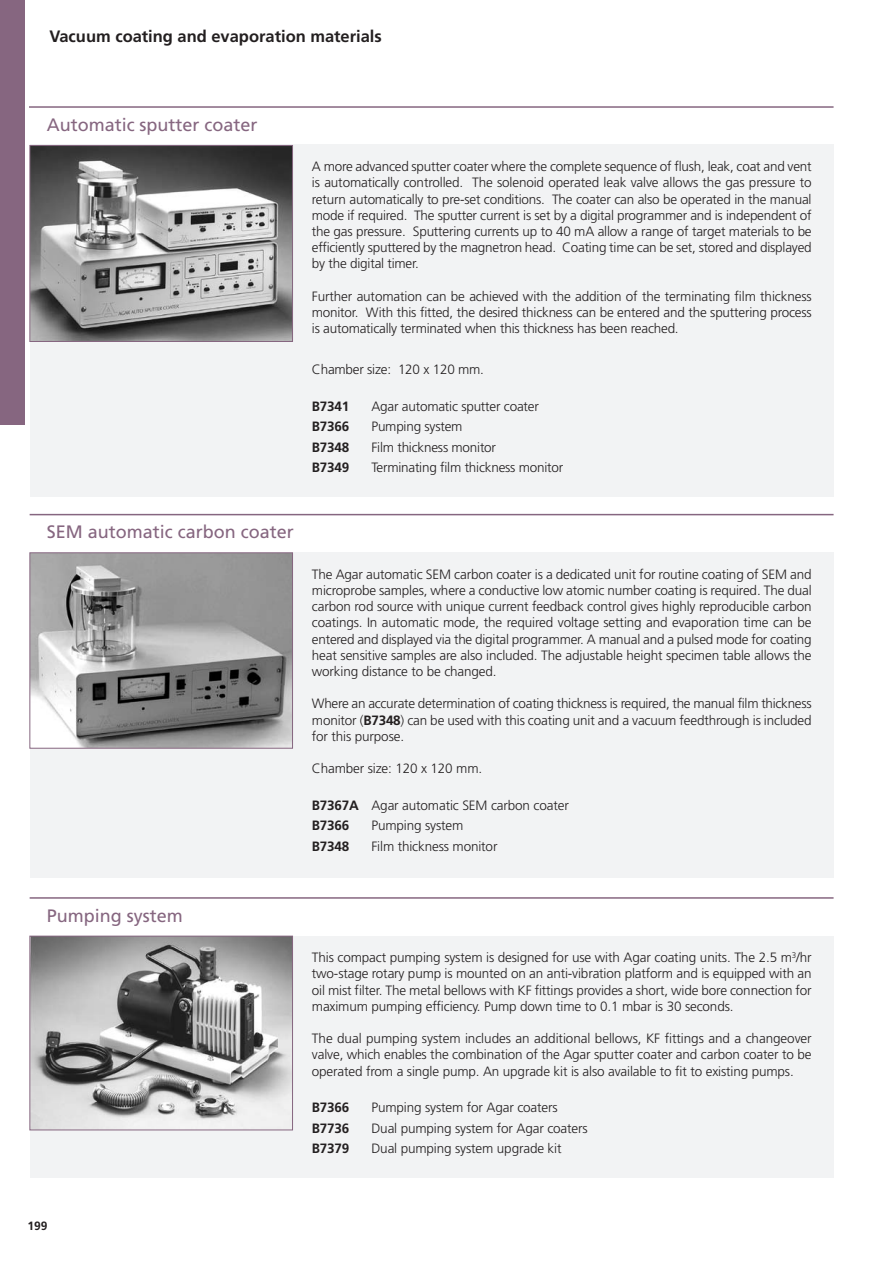
<style>
.page{position:relative;width:893px;height:1263px;background:#fff}
.page>*{position:absolute;margin:0;border:0;box-sizing:border-box;transform-origin:0 0}
.t1{font:18px "Frutiger";color:#866680}
.t2{font:700 16.5px "Frutiger";color:#231f20}
.t3{font:300 13.5px/16.2px "Frutiger";letter-spacing:-.01em;color:#231f20;text-align:justify}
.t4{font:700 13.5px "Frutiger";letter-spacing:-.015em;color:#231f20}
.t5{font:700 12px "Frutiger";color:#231f20}
.s1{font-weight:700}
</style>
<div class="page">
<div style="left:0;top:0;width:25px;height:425px;background:#866680"></div>
<hr style="left:29px;top:106px;width:804px;height:2px;background:#866680">
<div style="left:30px;top:145px;width:803px;height:352px;background:#f2f3f4"></div>
<img style="left:32px;top:147px;width:259px;height:193px">
<div style="left:30px;top:145px;width:263px;height:197px;border:1px solid #866680"></div>
<hr style="left:30px;top:514px;width:803px;height:1px;background:#866680">
<div style="left:30px;top:552px;width:803px;height:326px;background:#f2f3f4"></div>
<img style="left:32px;top:554px;width:259px;height:192px">
<div style="left:30px;top:552px;width:263px;height:196px;border:1px solid #866680"></div>
<hr style="left:30px;top:897px;width:803px;height:1px;background:#866680">
<div style="left:30px;top:935px;width:803px;height:242px;background:#f2f3f4"></div>
<img style="left:32px;top:938px;width:259px;height:190px">
<div style="left:30px;top:936px;width:263px;height:194px;border:1px solid #866680"></div>
<p class="t2" style="left:49px;top:30px;width:334px">Vacuum coating and evaporation materials</p>
<h1 class="t1" style="left:47px;top:117px;width:212px">Automatic sputter coater</h1>
<p class="t3" style="left:312px;top:159px;width:501px">A more advanced sputter coater where the complete sequence of flush, leak, coat and vent is automatically controlled. The solenoid operated leak valve allows the gas pressure to return automatically to pre-set conditions. The coater can also be operated in the manual mode if required. The sputter current is set by a digital programmer and is independent of the gas pressure. Sputtering currents up to 40 mA allow a range of target materials to be efficiently sputtered by the magnetron head. Coating time can be set, stored and displayed by the digital timer.</p>
<p class="t3" style="left:312px;top:289px;width:501px">Further automation can be achieved with the addition of the terminating film thickness monitor. With this fitted, the desired thickness can be entered and the sputtering process is automatically terminated when this thickness has been reached.</p>
<p class="t3" style="left:312px;top:362px;width:174px">Chamber size: 120 x 120 mm.</p>
<p class="t4" style="left:312px;top:401px;width:39px">B7341</p>
<p class="t3" style="left:371px;top:399px;width:169px">Agar automatic sputter coater</p>
<p class="t4" style="left:312px;top:421px;width:39px">B7366</p>
<p class="t3" style="left:371px;top:419px;width:93px">Pumping system</p>
<p class="t4" style="left:312px;top:441px;width:39px">B7348</p>
<p class="t3" style="left:371px;top:440px;width:126px">Film thickness monitor</p>
<p class="t4" style="left:312px;top:462px;width:39px">B7349</p>
<p class="t3" style="left:371px;top:460px;width:193px">Terminating film thickness monitor</p>
<h1 class="t1" style="left:47px;top:525px;width:248px">SEM automatic carbon coater</h1>
<p class="t3" style="left:312px;top:567px;width:501px">The Agar automatic SEM carbon coater is a dedicated unit for routine coating of SEM and microprobe samples, where a conductive low atomic number coating is required. The dual carbon rod source with unique current feedback control gives highly reproducible carbon coatings. In automatic mode, the required voltage setting and evaporation time can be entered and displayed via the digital programmer. A manual and a pulsed mode for coating heat sensitive samples are also included. The adjustable height specimen table allows the working distance to be changed.</p>
<p class="t3" style="left:312px;top:696px;width:501px">Where an accurate determination of coating thickness is required, the manual film thickness monitor (<span class="s1">B7348</span>) can be used with this coating unit and a vacuum feedthrough is included for this purpose.</p>
<p class="t3" style="left:312px;top:761px;width:172px">Chamber size: 120 x 120 mm.</p>
<p class="t3" style="left:312px;top:796px;width:258px;line-height:20.4px"><span class="s1">B7367A</span> Agar automatic SEM carbon coater<br><span class="s1">B7366</span></p>
<p class="t3" style="left:371px;top:818px;width:93px">Pumping system</p>
<p class="t4" style="left:312px;top:840px;width:39px">B7348</p>
<p class="t3" style="left:371px;top:839px;width:128px">Film thickness monitor</p>
<h1 class="t1" style="left:47px;top:908px;width:137px">Pumping system</h1>
<p class="t3" style="left:312px;top:950px;width:501px">This compact pumping system is designed for use with Agar coating units. The 2.5 m<sup>3</sup>/hr two-stage rotary pump is mounted on an anti-vibration platform and is equipped with an oil mist filter. The metal bellows with KF fittings provides a short, wide bore connection for maximum pumping efficiency. Pump down time to 0.1 mbar is 30 seconds.</p>
<p class="t3" style="left:312px;top:1031px;width:501px">The dual pumping system includes an additional bellows, KF fittings and a changeover valve, which enables the combination of the Agar sputter coater and carbon coater to be operated from a single pump. An upgrade kit is also available to fit to existing pumps.</p>
<p class="t4" style="left:312px;top:1102px;width:39px">B7366</p>
<p class="t3" style="left:371px;top:1100px;width:188px">Pumping system for Agar coaters</p>
<p class="t4" style="left:312px;top:1122px;width:39px">B7736</p>
<p class="t3" style="left:371px;top:1121px;width:218px">Dual pumping system for Agar coaters</p>
<p class="t4" style="left:312px;top:1143px;width:39px">B7379</p>
<p class="t3" style="left:371px;top:1141px;width:192px">Dual pumping system upgrade kit</p>
<p class="t5" style="left:28px;top:1220px;width:21px">199</p>
</div>
